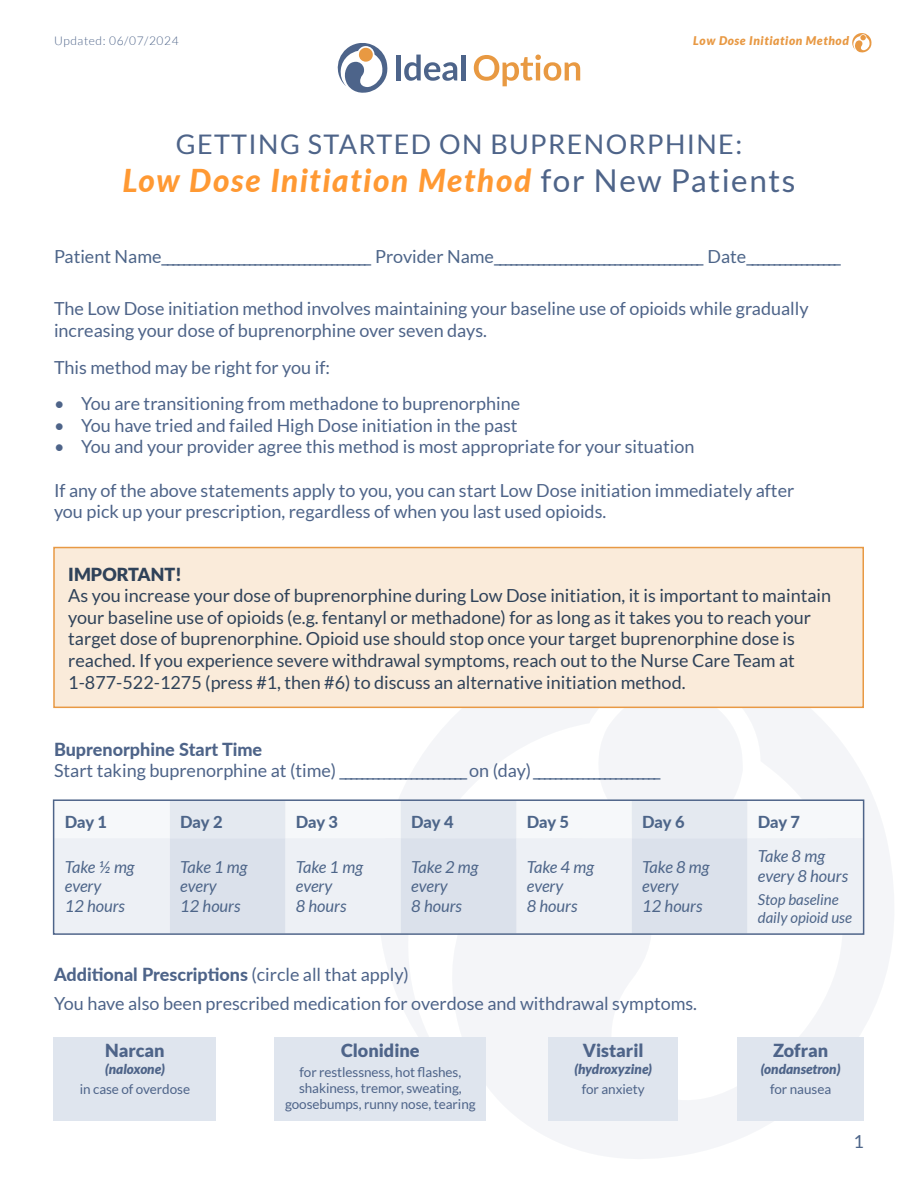
<style>
.page{position:relative;width:918px;height:1188px;background:#fff}
.page>*{position:absolute;margin:0;border:0;box-sizing:border-box;transform-origin:0 0}
.t1{font:italic 800 31.5px "Lato";letter-spacing:.05em;color:#f93}
.t2{font:27px "Lato";letter-spacing:.05em;color:#4e6489}
.t3{font:18px/21.6px "Lato";color:#4e6489}
.t4{font:18px/21.6px "Lato";color:#2f4259}
.t5{font:18px/21.6px "Lato";color:#4d6589}
.t6{font:800 18px "Lato";color:#4e6489}
.t7{font:900 18px "Lato";color:#4e6489}
.t8{font:900 18px "Lato";color:#2f4259}
.t9{font:italic 16.5px/19.8px "Lato";color:#4d6589}
.t10{font:800 16.5px "Lato";letter-spacing:-.015em;color:#4d6589}
.t11{font:italic 15px/18px "Lato";color:#4d6589}
.t12{font:13.5px/16.2px "Lato";letter-spacing:-.005em;color:#4e6489;text-align:center}
.t13{font:italic 900 13.5px "Lato";color:#4e6489}
.t14{font:italic 900 12px "Lato";letter-spacing:.05em;color:#e89944}
.t15{font:300 12px "Lato";letter-spacing:.05em;color:#4e6489}
.s1{font-weight:400;font-style:normal;color:#4e6489}
.s2{font-weight:800;color:#4e6489}
.s3{color:#4e6489}
.s4{font-weight:400}
</style>
<div class="page">
<svg style="left:381px;top:708px;width:513px;height:451px"></svg>
<div style="left:396px;top:55px;width:5px;height:25px;background:#4d648a"></div>
<svg style="left:404px;top:55px;width:53px;height:26px"></svg>
<div style="left:461px;top:55px;width:5px;height:25px;background:#4d648a"></div>
<svg style="left:474px;top:55px;width:106px;height:31px"></svg>
<hr style="left:536px;top:63px;width:4px;height:17px;background:#e89942">
<svg style="left:337px;top:43px;width:51px;height:50px"></svg>
<svg style="left:852px;top:33px;width:20px;height:20px"></svg>
<svg style="left:54px;top:708px;width:809px;height:130px"></svg>
<div style="left:56px;top:838px;width:805px;height:94px;background:#edf0f5"></div>
<svg style="left:170px;top:838px;width:577px;height:94px;background:#e2e7ef"></svg>
<div style="left:53px;top:799px;width:811px;height:136px;border:2px solid #4e6489"></div>
<div style="left:54px;top:548px;width:809px;height:159px;background:#faebda"></div>
<div style="left:53px;top:547px;width:811px;height:161px;border:2px solid #e89944"></div>
<div style="left:737px;top:1037px;width:127px;height:84px;background:#dfe5ee"></div>
<div style="left:548px;top:1037px;width:130px;height:84px;background:#dfe5ee"></div>
<div style="left:275px;top:1037px;width:211px;height:84px;background:#dfe5ee"></div>
<div style="left:54px;top:1037px;width:162px;height:84px;background:#dfe5ee"></div>
<p class="t15" style="left:54px;top:35px;width:126px">Updated: 06/07/2024</p>
<p class="t14" style="left:693px;top:34px;width:157px">Low Dose Initiation Method</p>
<p class="t2" style="left:176px;top:129px;width:568px">GETTING STARTED ON BUPRENORPHINE:</p>
<p class="t1" style="left:123px;top:157px;width:674px">Low Dose Initiation Method <span class="s1">for New Patients</span></p>
<p class="t5" style="left:54px;top:245px;width:789px">Patient Name______________________________________ Provider Name______________________________________ Date_________________</p>
<p class="t3" style="left:54px;top:298px;width:756px">The Low Dose initiation method involves maintaining your baseline use of opioids while gradually increasing your dose of buprenorphine over seven days.</p>
<p class="t3" style="left:54px;top:356px;width:278px">This method may be right for you if:</p>
<p class="t3" style="left:54px;top:393px;width:468px">• You are transitioning from methadone to buprenorphine</p>
<p class="t3" style="left:54px;top:414px;width:465px">• You have tried and failed High Dose initiation in the past</p>
<p class="t3" style="left:54px;top:436px;width:642px">• You and your provider agree this method is most appropriate for your situation</p>
<p class="t3" style="left:54px;top:479px;width:742px">If any of the above statements apply to you, you can start Low Dose initiation immediately after you pick up your prescription, regardless of when you last used opioids.</p>
<p class="t8" style="left:68px;top:564px;width:115px">IMPORTANT!</p>
<p class="t4" style="left:68px;top:585px;width:764px">As you increase your dose of buprenorphine during Low Dose initiation, it is important to maintain your baseline use of opioids (e.g. fentanyl or methadone) for as long as it takes you to reach your target dose of buprenorphine. Opioid use should stop once your target buprenorphine dose is reached. If you experience severe withdrawal symptoms, reach out to the Nurse Care Team at 1-877-522-1275 (press #1, then #6) to discuss an alternative initiation method.</p>
<p class="t5" style="left:54px;top:738px;width:608px"><span class="s2">Buprenorphine Start Time<br></span><span class="s3">Start taking buprenorphine at (time)</span> _______________________ <span class="s3">on (day)</span> _______________________</p>
<p class="t10" style="left:65px;top:809px;width:44px">Day 1</p>
<p class="t10" style="left:180px;top:809px;width:44px">Day 2</p>
<p class="t10" style="left:296px;top:809px;width:44px">Day 3</p>
<p class="t10" style="left:411px;top:809px;width:44px">Day 4</p>
<p class="t10" style="left:527px;top:809px;width:44px">Day 5</p>
<p class="t10" style="left:642px;top:809px;width:44px">Day 6</p>
<p class="t10" style="left:758px;top:809px;width:44px">Day 7</p>
<p class="t9" style="left:65px;top:857px;width:71px">Take ½ mg every<br>12 hours</p>
<p class="t9" style="left:180px;top:857px;width:69px">Take 1 mg every<br>12 hours</p>
<p class="t9" style="left:296px;top:857px;width:69px">Take 1 mg every<br>8 hours</p>
<p class="t9" style="left:411px;top:857px;width:69px">Take 2 mg every<br>8 hours</p>
<p class="t9" style="left:527px;top:857px;width:69px">Take 4 mg every<br>8 hours</p>
<p class="t9" style="left:642px;top:857px;width:69px">Take 8 mg every<br>12 hours</p>
<p class="t9" style="left:758px;top:846px;width:92px">Take 8 mg every 8 hours</p>
<p class="t11" style="left:758px;top:891px;width:96px">Stop baseline daily opioid use</p>
<p class="t6" style="left:54px;top:961px;width:357px">Additional Prescriptions <span class="s4">(circle all that apply)</span></p>
<p class="t3" style="left:54px;top:992px;width:645px">You have also been prescribed medication for overdose and withdrawal symptoms.</p>
<p class="t7" style="left:105px;top:1040px;width:61px">Narcan</p>
<p class="t13" style="left:105px;top:1061px;width:61px">(naloxone)</p>
<p class="t12" style="left:80px;top:1081px;width:112px">in case of overdose</p>
<p class="t7" style="left:341px;top:1040px;width:80px">Clonidine</p>
<p class="t12" style="left:285px;top:1064px;width:192px">for restlessness, hot flashes, shakiness, tremor, sweating, goosebumps, runny nose, tearing</p>
<p class="t7" style="left:583px;top:1040px;width:62px">Vistaril</p>
<p class="t13" style="left:574px;top:1061px;width:79px">(hydroxyzine)</p>
<p class="t12" style="left:582px;top:1081px;width:65px">for anxiety</p>
<p class="t7" style="left:773px;top:1040px;width:57px">Zofran</p>
<p class="t13" style="left:761px;top:1061px;width:81px">(ondansetron)</p>
<p class="t12" style="left:770px;top:1081px;width:63px">for nausea</p>
<p class="t5" style="left:854px;top:1131px;width:12px">1</p>
</div>
